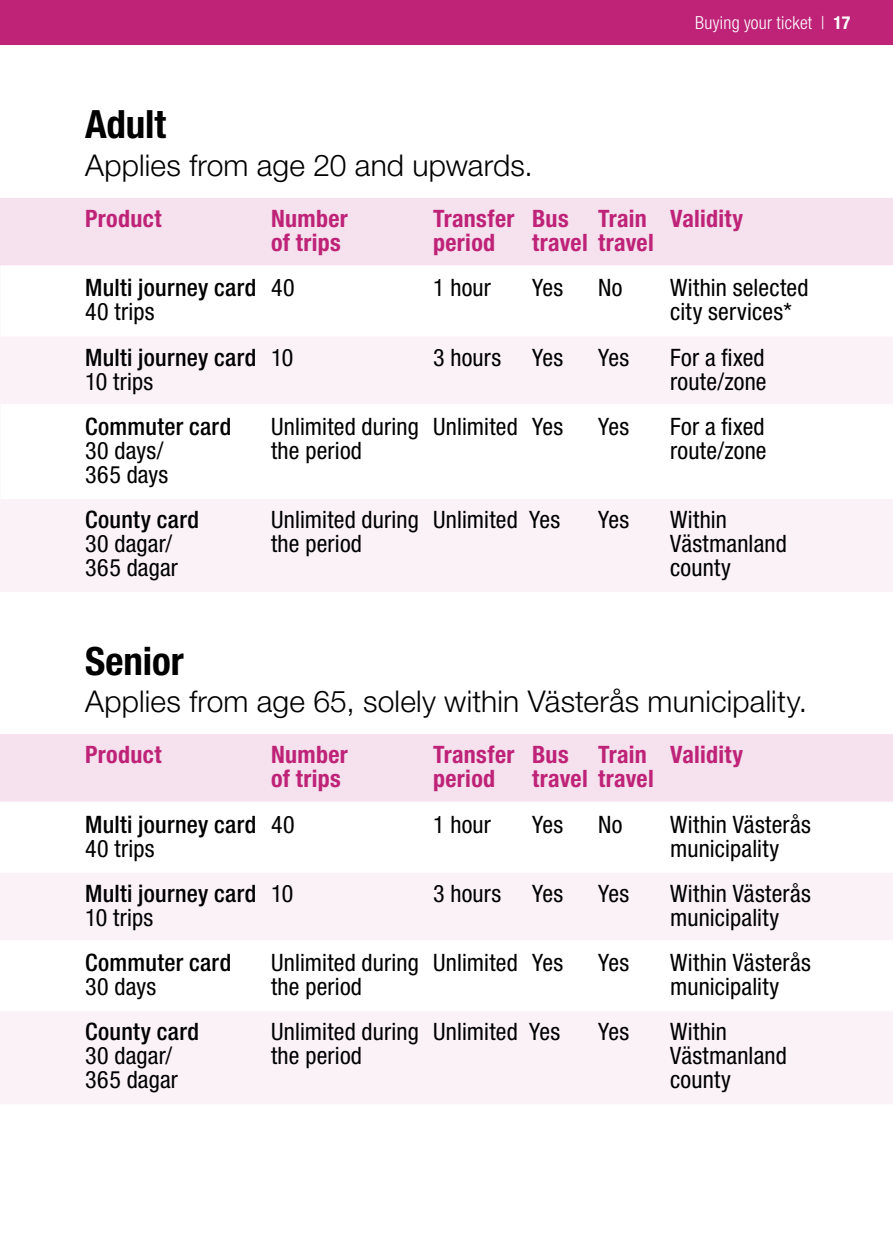
<style>
.page{position:relative;width:893px;height:1259px;background:#fff}
.page>*{position:absolute;margin:0;border:0;box-sizing:border-box;transform-origin:0 0}
.t1{font:700 condensed 39px "Helvetica Neue LT Std";color:#000}
.t2{font:300 30px "Helvetica Neue LT Std";letter-spacing:.005em;color:#000}
.t3{font:condensed 24px "Helvetica Neue LT Std";letter-spacing:.01em;color:#000}
.t4{font:700 condensed 24px "Helvetica Neue LT Std";letter-spacing:.015em;color:#be2378}
.t5{font:500 condensed 24px "Helvetica Neue LT Std";letter-spacing:.015em;color:#000}
.t6{font:300 condensed 18px "Helvetica Neue LT Std";letter-spacing:.015em;color:#fff}
.s1{font-weight:700}
.s2{font-weight:400}
</style>
<div class="page">
<div style="left:0;top:0;width:893px;height:45px;background:#be2378"></div>
<div style="left:0;top:198px;width:893px;height:67px;background:#f5e2ee"></div>
<div style="left:0;top:336px;width:893px;height:68px;background:#faf2f7"></div>
<div style="left:0;top:499px;width:893px;height:93px;background:#faf2f7"></div>
<div style="left:0;top:734px;width:893px;height:67px;background:#f5e2ee"></div>
<div style="left:0;top:872px;width:893px;height:68px;background:#faf2f7"></div>
<div style="left:0;top:1011px;width:893px;height:93px;background:#faf2f7"></div>
<p class="t6" style="left:695px;top:12px;width:157px">Buying your ticket | <span class="s1">17</span></p>
<h1 class="t1" style="left:85px;top:101px;width:83px">Adult</h1>
<p class="t2" style="left:85px;top:147px;width:449px">Applies from age 20 and upwards.</p>
<p class="t4" style="left:85px;top:204px;width:78px">Product</p>
<p class="t4" style="left:271px;top:204px;width:78px">Number</p>
<p class="t4" style="left:433px;top:204px;width:312px">Transfer Bus Train Validity</p>
<p class="t4" style="left:271px;top:228px;width:71px">of trips</p>
<p class="t4" style="left:433px;top:228px;width:64px">period</p>
<p class="t4" style="left:532px;top:228px;width:123px">travel travel</p>
<p class="t5" style="left:85px;top:273px;width:211px">Multi journey card <span class="s2">40</span></p>
<p class="t3" style="left:433px;top:274px;width:59px">1 hour</p>
<p class="t3" style="left:532px;top:274px;width:33px">Yes</p>
<p class="t3" style="left:598px;top:274px;width:26px">No</p>
<p class="t3" style="left:670px;top:274px;width:140px">Within selected</p>
<p class="t3" style="left:85px;top:298px;width:71px">40 trips</p>
<p class="t3" style="left:670px;top:298px;width:123px">city services*</p>
<p class="t5" style="left:85px;top:343px;width:210px">Multi journey card <span class="s2">10</span></p>
<p class="t3" style="left:433px;top:343px;width:70px">3 hours</p>
<p class="t3" style="left:532px;top:343px;width:33px">Yes</p>
<p class="t3" style="left:598px;top:343px;width:33px">Yes</p>
<p class="t3" style="left:670px;top:343px;width:96px">For a fixed</p>
<p class="t3" style="left:85px;top:367px;width:70px">10 trips</p>
<p class="t3" style="left:670px;top:367px;width:98px">route/zone</p>
<p class="t5" style="left:85px;top:412px;width:148px">Commuter card</p>
<p class="t3" style="left:271px;top:412px;width:294px">Unlimited during Unlimited Yes</p>
<p class="t3" style="left:598px;top:412px;width:33px">Yes</p>
<p class="t3" style="left:670px;top:412px;width:96px">For a fixed</p>
<p class="t3" style="left:85px;top:436px;width:80px">30 days/</p>
<p class="t3" style="left:271px;top:436px;width:93px">the period</p>
<p class="t3" style="left:670px;top:436px;width:98px">route/zone</p>
<p class="t3" style="left:85px;top:460px;width:85px">365 days</p>
<p class="t5" style="left:85px;top:505px;width:115px">County card</p>
<p class="t3" style="left:271px;top:506px;width:291px">Unlimited during Unlimited Yes</p>
<p class="t3" style="left:598px;top:506px;width:33px">Yes</p>
<p class="t3" style="left:670px;top:506px;width:58px">Within</p>
<p class="t3" style="left:85px;top:530px;width:89px">30 dagar/</p>
<p class="t3" style="left:271px;top:530px;width:93px">the period</p>
<p class="t3" style="left:670px;top:530px;width:118px">Västmanland</p>
<p class="t3" style="left:85px;top:554px;width:95px">365 dagar</p>
<p class="t3" style="left:670px;top:554px;width:62px">county</p>
<h1 class="t1" style="left:85px;top:637px;width:100px">Senior</h1>
<p class="t2" style="left:85px;top:683px;width:723px">Applies from age 65, solely within Västerås municipality.</p>
<p class="t4" style="left:85px;top:740px;width:78px">Product</p>
<p class="t4" style="left:271px;top:740px;width:78px">Number</p>
<p class="t4" style="left:433px;top:740px;width:312px">Transfer Bus Train Validity</p>
<p class="t4" style="left:271px;top:764px;width:71px">of trips</p>
<p class="t4" style="left:433px;top:764px;width:64px">period</p>
<p class="t4" style="left:532px;top:764px;width:123px">travel travel</p>
<p class="t5" style="left:85px;top:810px;width:211px">Multi journey card <span class="s2">40</span></p>
<p class="t3" style="left:433px;top:810px;width:59px">1 hour</p>
<p class="t3" style="left:532px;top:810px;width:33px">Yes</p>
<p class="t3" style="left:598px;top:810px;width:26px">No</p>
<p class="t3" style="left:670px;top:810px;width:142px">Within Västerås</p>
<p class="t3" style="left:85px;top:834px;width:71px">40 trips</p>
<p class="t3" style="left:670px;top:834px;width:111px">municipality</p>
<p class="t5" style="left:85px;top:879px;width:210px">Multi journey card <span class="s2">10</span></p>
<p class="t3" style="left:433px;top:879px;width:70px">3 hours</p>
<p class="t3" style="left:532px;top:879px;width:33px">Yes</p>
<p class="t3" style="left:598px;top:879px;width:33px">Yes</p>
<p class="t3" style="left:670px;top:879px;width:142px">Within Västerås</p>
<p class="t3" style="left:85px;top:903px;width:70px">10 trips</p>
<p class="t3" style="left:670px;top:903px;width:111px">municipality</p>
<p class="t5" style="left:85px;top:948px;width:148px">Commuter card</p>
<p class="t3" style="left:271px;top:948px;width:294px">Unlimited during Unlimited Yes</p>
<p class="t3" style="left:598px;top:948px;width:33px">Yes</p>
<p class="t3" style="left:670px;top:948px;width:142px">Within Västerås</p>
<p class="t3" style="left:85px;top:972px;width:73px">30 days</p>
<p class="t3" style="left:271px;top:972px;width:93px">the period</p>
<p class="t3" style="left:670px;top:972px;width:111px">municipality</p>
<p class="t5" style="left:85px;top:1017px;width:115px">County card</p>
<p class="t3" style="left:271px;top:1018px;width:291px">Unlimited during Unlimited Yes</p>
<p class="t3" style="left:598px;top:1018px;width:33px">Yes</p>
<p class="t3" style="left:670px;top:1018px;width:58px">Within</p>
<p class="t3" style="left:85px;top:1042px;width:89px">30 dagar/</p>
<p class="t3" style="left:271px;top:1042px;width:93px">the period</p>
<p class="t3" style="left:670px;top:1042px;width:118px">Västmanland</p>
<p class="t3" style="left:85px;top:1066px;width:95px">365 dagar</p>
<p class="t3" style="left:670px;top:1066px;width:62px">county</p>
</div>
